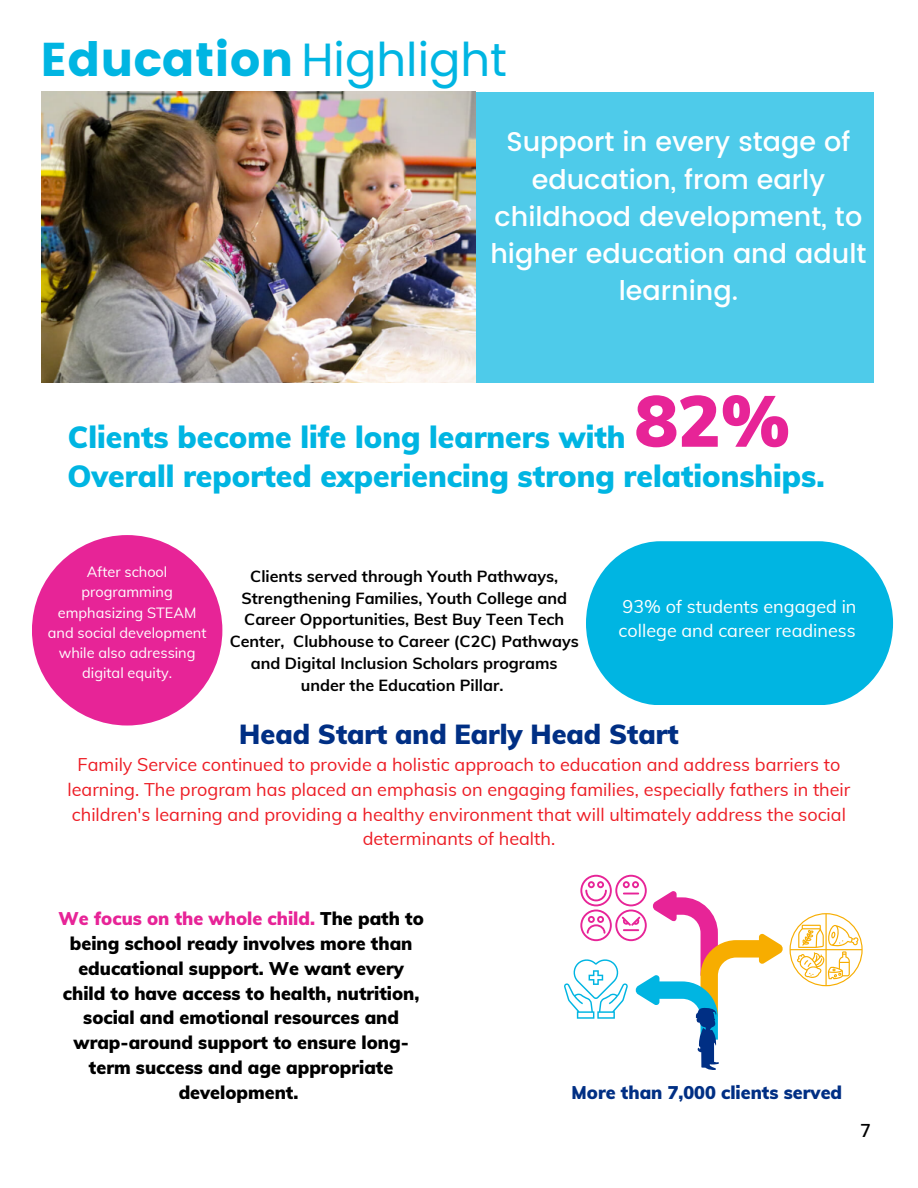
<style>
.page{position:relative;width:918px;height:1188px;background:#fff}
.page>*{position:absolute;margin:0;border:0;box-sizing:border-box;transform-origin:0 0}
.t1{font:900 71.4px "Muli";color:#e72497}
.t2{font:47.25px "Poppins";color:#00b5e2}
.t3{font:900 30px "Muli";color:#00b5e2}
.t4{font:500 27px/37.2px "Poppins";color:#fff;text-align:center}
.t5{font:900 27px "Muli";color:#002f84}
.t6{font:18px/24.8px "Muli";color:#ed1c24;text-align:center}
.t7{font:900 18px/24.8px "Muli";color:#000;text-align:center}
.t8{font:18px/24.8px "Muli";color:#fff}
.t9{font:900 18px "Muli";color:#002f84}
.t10{font:500 18px "Poppins";color:#000}
.t11{font:700 16.05px/21.8px "Muli";color:#000;text-align:center}
.t12{font:14.55px/20.2px "Muli";color:#fff;text-align:center}
.s1{font-size:46.5px}
.s2{color:#e72497}
</style>
<div class="page">
<div style="left:55px;top:92px;width:819px;height:290px;background:#4ecbea"></div>
<img style="left:41px;top:92px;width:435px;height:290px">
<div style="left:32px;top:535px;width:190px;height:191px;background:#e72497;border-radius:50%"></div>
<svg style="left:586px;top:541px;width:307px;height:164px;fill:#00b5e2"></svg>
<svg style="left:790px;top:913px;width:73px;height:73px"></svg>
<svg style="left:564px;top:875px;width:219px;height:195px"></svg>
<p class="t2" style="left:41px;top:32px;width:468px">Education <span class="s1">Highlight</span></p>
<p class="t4" style="left:490px;top:124px;width:378px">Support in every stage of education, from early childhood development, to higher education and adult learning.</p>
<p class="t1" style="left:635px;top:375px;width:157px">82%</p>
<p class="t3" style="left:68px;top:418px;width:559px">Clients become life long learners with</p>
<p class="t3" style="left:67px;top:457px;width:759px">Overall reported experiencing strong relationships.</p>
<p class="t12" style="left:48px;top:562px;width:160px">After school programming emphasizing STEAM and social development while also adressing digital equity.</p>
<p class="t11" style="left:230px;top:565px;width:351px">Clients served through Youth Pathways, Strengthening Families, Youth College and Career Opportunities, Best Buy Teen Tech Center, Clubhouse to Career (C2C) Pathways and Digital Inclusion Scholars programs under the Education Pillar.</p>
<p class="t8" style="left:619px;top:594px;width:239px">93% of students engaged in college and career readiness</p>
<p class="t5" style="left:239px;top:717px;width:441px">Head Start and Early Head Start</p>
<p class="t6" style="left:68px;top:752px;width:784px">Family Service continued to provide a holistic approach to education and address barriers to learning. The program has placed an emphasis on engaging families, especially fathers in their children's learning and providing a healthy environment that will ultimately address the social determinants of health.</p>
<p class="t7" style="left:58px;top:906px;width:367px"><span class="s2">We focus on the whole child.</span> The path to being school ready involves more than educational support. We want every child to have access to health, nutrition, social and emotional resources and wrap-around support to ensure long&shy;term success and age appropriate development.</p>
<p class="t9" style="left:572px;top:1080px;width:272px">More than 7,000 clients served</p>
<p class="t10" style="left:860px;top:1121px;width:12px">7</p>
</div>
